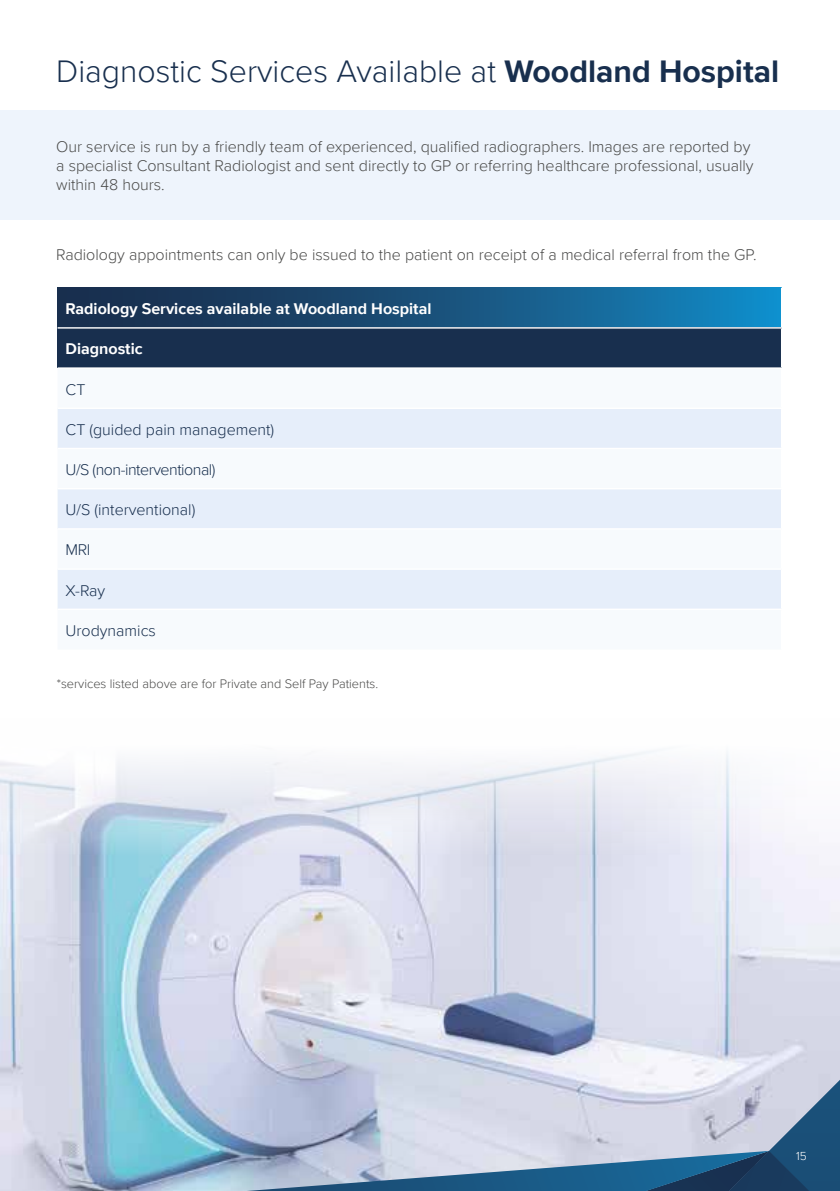
<style>
.page{position:relative;width:840px;height:1191px;background:#fff}
.page>*{position:absolute;margin:0;border:0;box-sizing:border-box;transform-origin:0 0}
.t1{font:300 32px "Proxima Nova";color:#182f4e}
.t2{font:300 16px/19.2px "Proxima Nova";color:#4a4a49}
.t3{font:300 16px "Proxima Nova";color:#182f4e}
.t4{font:700 16px "Proxima Nova";color:#fff}
.t5{font:300 16px "Proxima Nova";letter-spacing:-.03em;color:#182f4e}
.t6{font:300 12.8px "Proxima Nova";color:#4a4a49}
.t7{font:300 12px "Proxima Nova";color:#fff}
.s1{font-weight:700}
</style>
<div class="page">
<img style="left:0;top:751px;width:839px;height:440px">
<svg style="left:246px;top:1079px;width:593px;height:112px;background:#a1b1c9"></svg>
<div style="left:0;top:110px;width:839px;height:109px;background:#eef4fc"></div>
<div style="left:58px;top:288px;width:723px;height:40px;background:linear-gradient(to right,#1b233f,#1486c0)"></div>
<div style="left:58px;top:328px;width:723px;height:40px;background:#182f4e"></div>
<svg style="left:58px;top:409px;width:722px;height:199px;fill:#e6eefa"></svg>
<hr style="left:780px;top:288px;width:2px;height:39px;background:#fff">
<hr style="left:58px;top:327px;width:724px;height:1px;background:#fff">
<hr style="left:780px;top:328px;width:2px;height:39px;background:#fff">
<hr style="left:58px;top:367px;width:724px;height:2px;background:#fff">
<hr style="left:58px;top:448px;width:724px;height:1px;background:#fff">
<hr style="left:58px;top:488px;width:724px;height:1px;background:#fff">
<hr style="left:58px;top:528px;width:724px;height:1px;background:#fff">
<hr style="left:58px;top:568px;width:724px;height:2px;background:#fff">
<h1 class="t1" style="left:56px;top:47px;width:724px">Diagnostic Services Available at <span class="s1">Woodland Hospital</span></h1>
<p class="t2" style="left:56px;top:136px;width:698px">Our service is run by a friendly team of experienced, qualified radiographers. Images are reported by a specialist Consultant Radiologist and sent directly to GP or referring healthcare professional, usually within 48 hours.</p>
<p class="t2" style="left:56px;top:244px;width:701px">Radiology appointments can only be issued to the patient on receipt of a medical referral from the GP.</p>
<p class="t4" style="left:66px;top:297px;width:367px">Radiology Services available at Woodland Hospital</p>
<p class="t4" style="left:66px;top:337px;width:79px">Diagnostic</p>
<p class="t3" style="left:66px;top:377px;width:21px">CT</p>
<p class="t3" style="left:66px;top:417px;width:210px">CT (guided pain management)</p>
<p class="t5" style="left:66px;top:458px;width:151px">U/S (non-interventional)</p>
<p class="t3" style="left:66px;top:498px;width:131px">U/S (interventional)</p>
<p class="t3" style="left:66px;top:538px;width:26px">MRI</p>
<p class="t3" style="left:66px;top:578px;width:41px">X-Ray</p>
<p class="t3" style="left:66px;top:618px;width:92px">Urodynamics</p>
<p class="t6" style="left:57px;top:673px;width:323px">*services listed above are for Private and Self Pay Patients.</p>
<p class="t7" style="left:795px;top:1147px;width:12px">15</p>
</div>
